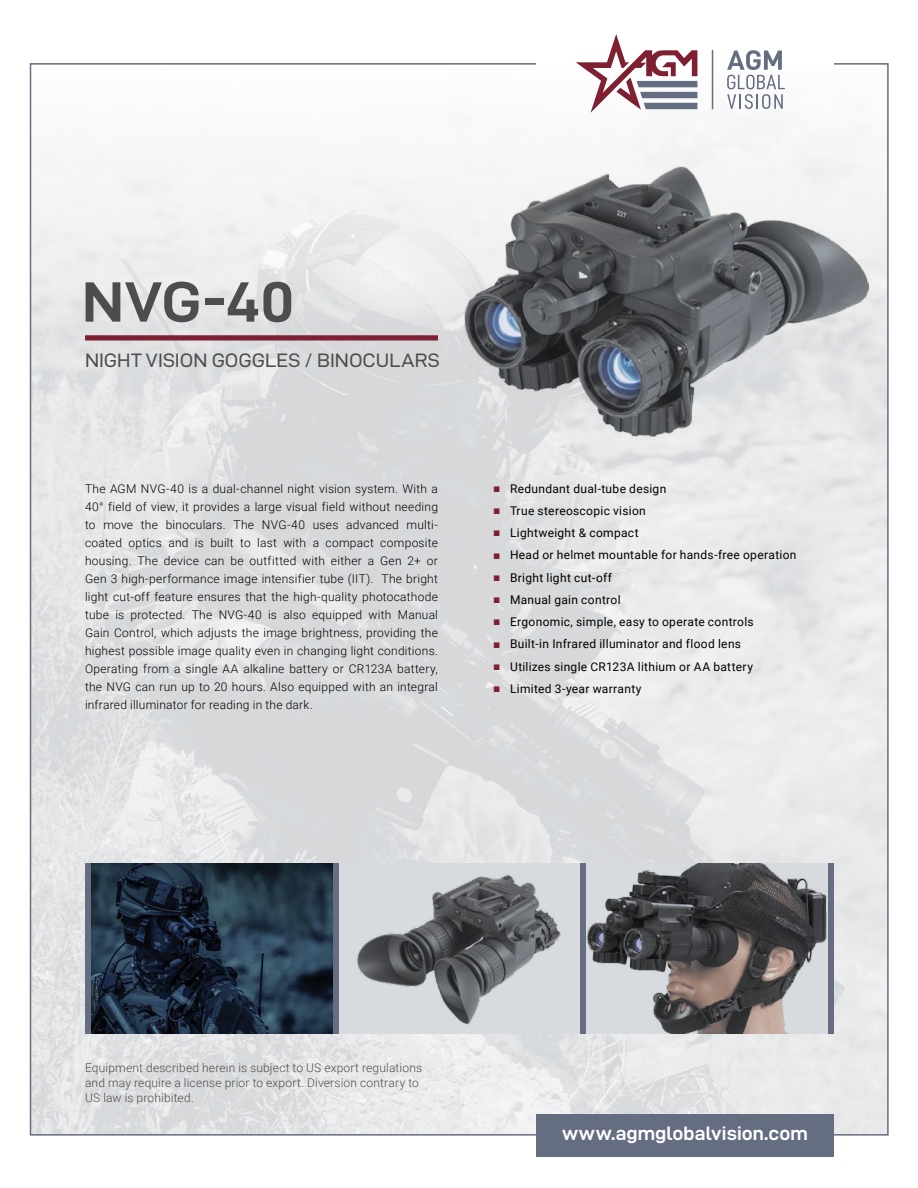
<style>
.page{position:relative;width:918px;height:1188px;background:#fff}
.page>*{position:absolute;margin:0;border:0;box-sizing:border-box;transform-origin:0 0}
.t1{font:57px "D DIN Exp Bold";color:#4d4d4f;scale:1.05 1}
.t2{font:19.5px "D DIN Exp";letter-spacing:.005em;color:#4d4d4f}
.Finalized_Text{font:19.5px "D DIN Exp Bold";letter-spacing:.005em;color:#fff}
.Finalized_Text-2{font:300 12px/18px "Roboto";letter-spacing:.02em;color:#000;text-align:justify}
.t3{font:12px "Roboto";letter-spacing:.025em;color:#000}
.Finalized_Text-3{font:300 12px/15px "Roboto";letter-spacing:.015em;color:#4d4d4f}
.s1{font-family:"Arial";font-weight:700;color:#7e2032}
</style>
<div class="page">
<img style="left:33px;top:66px;width:853px;height:1067px">
<svg style="left:576px;top:34px;width:121px;height:79px"></svg>
<svg style="left:727px;top:50px;width:58px;height:59px"></svg>
<hr style="left:712px;top:50px;width:1px;height:59px;background:#656d81">
<div style="left:536px;top:1114px;width:298px;height:43px;background:#656d81"></div>
<img style="left:465px;top:167px;width:403px;height:270px">
<div style="left:85px;top:335px;width:353px;height:6px;background:#7e2032"></div>
<img style="left:586px;top:863px;width:242px;height:170px">
<div style="left:338px;top:863px;width:242px;height:170px;background:#d7dade"></div>
<img style="left:356px;top:874px;width:205px;height:151px">
<img style="left:91px;top:863px;width:242px;height:170px">
<div style="left:828px;top:863px;width:6px;height:170px;background:#656d81"></div>
<div style="left:580px;top:863px;width:6px;height:170px;background:#656d81"></div>
<div style="left:333px;top:863px;width:6px;height:170px;background:#656d81"></div>
<div style="left:85px;top:863px;width:6px;height:170px;background:#656d81"></div>
<p class="t1" style="left:82px;top:270px;width:203px">NVG-40</p>
<p class="t2" style="left:85px;top:350px;width:356px">NIGHT VISION GOGGLES / BINOCULARS</p>
<p class="Finalized_Text-2" style="left:85px;top:479px;width:354px">The AGM NVG-40 is a dual-channel night vision system. With a 40° field of view, it provides a large visual field without needing to move the binoculars. The NVG-40 uses advanced multi&shy;coated optics and is built to last with a compact composite housing. The device can be outfitted with either a Gen 2+ or Gen 3 high-performance image intensifier tube (IIT). The bright light cut-off feature ensures that the high-quality photocathode tube is protected. The NVG-40 is also equipped with Manual Gain Control, which adjusts the image brightness, providing the highest possible image quality even in changing light conditions.<br>Operating from a single AA alkaline battery or CR123A battery, the NVG can run up to 20 hours. Also equipped with an integral infrared illuminator for reading in the dark.</p>
<p class="t3" style="left:493px;top:480px;width:175px"><span class="s1">■</span> Redundant dual-tube design</p>
<p class="t3" style="left:493px;top:502px;width:154px"><span class="s1">■</span> True stereoscopic vision</p>
<p class="t3" style="left:493px;top:525px;width:147px"><span class="s1">■</span> Lightweight &amp; compact</p>
<p class="t3" style="left:493px;top:547px;width:305px"><span class="s1">■</span> Head or helmet mountable for hands-free operation</p>
<p class="t3" style="left:493px;top:569px;width:120px"><span class="s1">■</span> Bright light cut-off</p>
<p class="t3" style="left:493px;top:591px;width:129px"><span class="s1">■</span> Manual gain control</p>
<p class="t3" style="left:493px;top:614px;width:262px"><span class="s1">■</span> Ergonomic, simple, easy to operate controls</p>
<p class="t3" style="left:493px;top:636px;width:250px"><span class="s1">■</span> Built-in Infrared illuminator and flood lens</p>
<p class="t3" style="left:493px;top:658px;width:262px"><span class="s1">■</span> Utilizes single CR123A lithium or AA battery</p>
<p class="t3" style="left:493px;top:680px;width:150px"><span class="s1">■</span> Limited 3-year warranty</p>
<p class="Finalized_Text-3" style="left:85px;top:1060px;width:339px">Equipment described herein is subject to US export regulations and may require a license prior to export. Diversion contrary to<br>US law is prohibited.</p>
<p class="Finalized_Text" style="left:562px;top:1123px;width:247px">www.agmglobalvision.com</p>
</div>
